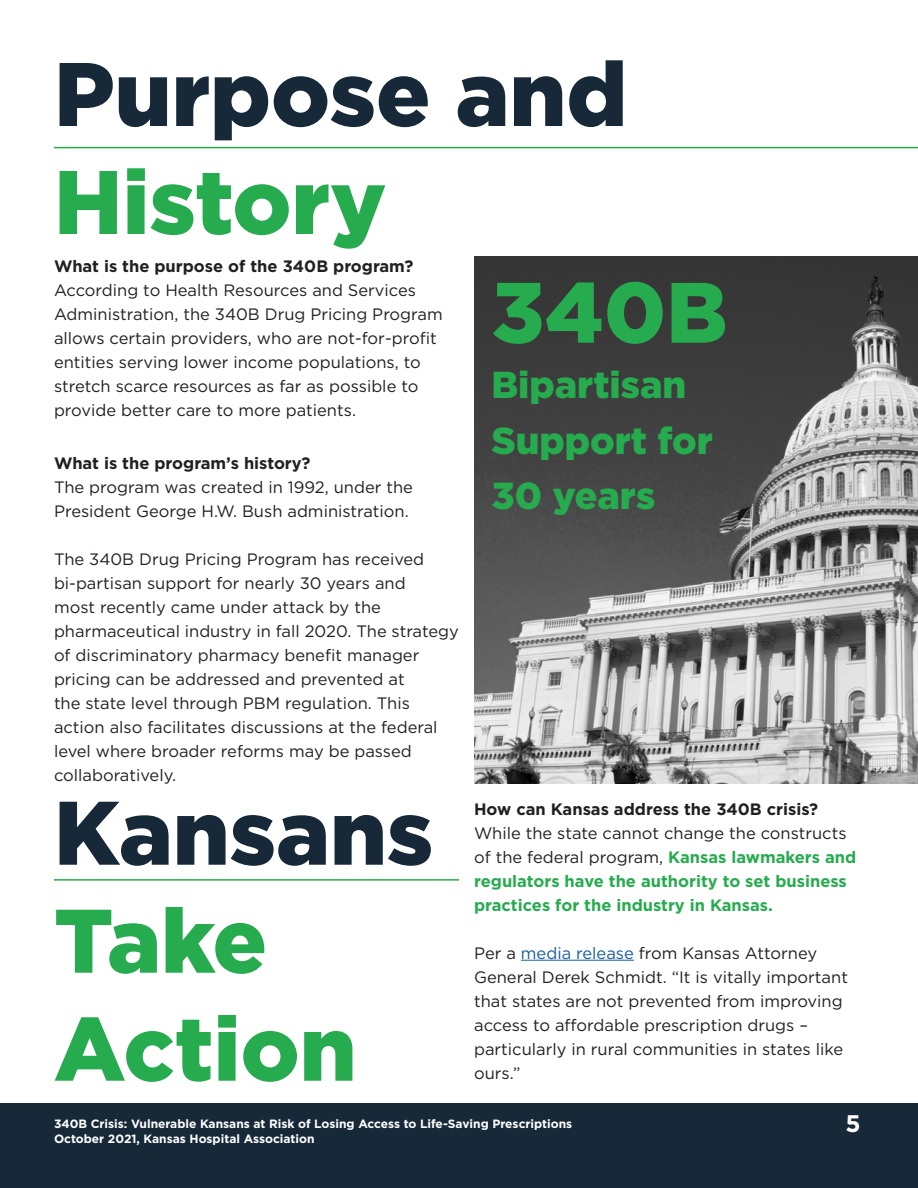
<style>
.page{position:relative;width:918px;height:1188px;background:#fff}
.page>*{position:absolute;margin:0;border:0;box-sizing:border-box;transform-origin:0 0}
.t1{font:900 90px "Gotham";color:#172938}
.t2{font:900 90px "Gotham";color:#26ab4f}
.t3{font:900 85.5px "Gotham";color:#26ab4f}
.t4{font:900 37.5px/55.5px "Gotham";color:#26ab4f}
.t5{font:700 24px "Gotham";color:#fff}
.t6{font:16.5px/24px "Gotham";color:#231f20}
.t7{font:700 16.5px/24px "Gotham";color:#26ab4f}
.t8{font:700 16.5px "Gotham";color:#231f20}
.t9{font:700 12px "Gotham";color:#fff}
.s1{font-weight:400;color:#231f20}
.s2{color:#175d9e}
</style>
<div class="page">
<hr style="left:54px;top:147px;width:864px;height:1px;background:#26ab4f">
<img style="left:474px;top:256px;width:444px;height:527px">
<hr style="left:521px;top:960px;width:113px;height:1px;background:#175d9e">
<hr style="left:54px;top:879px;width:405px;height:2px;background:#26ab4f">
<div style="left:0;top:1104px;width:918px;height:84px;background:#172938"></div>
<p class="t1" style="left:54px;top:32px;width:575px">Purpose and</p>
<p class="t2" style="left:54px;top:140px;width:334px">History</p>
<p class="t3" style="left:491px;top:254px;width:237px">340B</p>
<p class="t4" style="left:491px;top:357px;width:223px">Bipartisan<br>Support for<br>30 years</p>
<p class="t8" style="left:54px;top:256px;width:361px">What is the purpose of the 340B program?</p>
<p class="t6" style="left:54px;top:278px;width:390px">According to Health Resources and Services Administration, the 340B Drug Pricing Program allows certain providers, who are not-for-profit entities serving lower income populations, to stretch scarce resources as far as possible to provide better care to more patients.</p>
<p class="t8" style="left:54px;top:452px;width:258px">What is the program’s history?</p>
<p class="t6" style="left:54px;top:475px;width:361px">The program was created in 1992, under the<br>President George H.W. Bush administration.</p>
<p class="t6" style="left:54px;top:547px;width:406px">The 340B Drug Pricing Program has received bi-partisan support for nearly 30 years and<br>most recently came under attack by the pharmaceutical industry in fall 2020. The strategy of discriminatory pharmacy benefit manager pricing can be addressed and prevented at<br>the state level through PBM regulation. This action also facilitates discussions at the federal level where broader reforms may be passed collaboratively.</p>
<p class="t1" style="left:54px;top:771px;width:381px">Kansans</p>
<p class="t2" style="left:54px;top:879px;width:215px">Take</p>
<p class="t2" style="left:54px;top:987px;width:304px">Action</p>
<p class="t8" style="left:474px;top:798px;width:345px">How can Kansas address the 340B crisis?</p>
<p class="t7" style="left:474px;top:821px;width:384px"><span class="s1">While the state cannot change the constructs of the federal program,</span> Kansas lawmakers and regulators have the authority to set business practices for the industry in Kansas.</p>
<p class="t6" style="left:474px;top:940px;width:375px">Per a <span class="s2">media release</span> from Kansas Attorney General Derek Schmidt. “It is vitally important that states are not prevented from improving access to affordable prescription drugs – particularly in rural communities in states like ours.”</p>
<p class="t9" style="left:54px;top:1116px;width:520px">340B Crisis: Vulnerable Kansans at Risk of Losing Access to Life-Saving Prescriptions</p>
<p class="t9" style="left:54px;top:1131px;width:262px">October 2021, Kansas Hospital Association</p>
<p class="t5" style="left:846px;top:1107px;width:17px">5</p>
</div>
